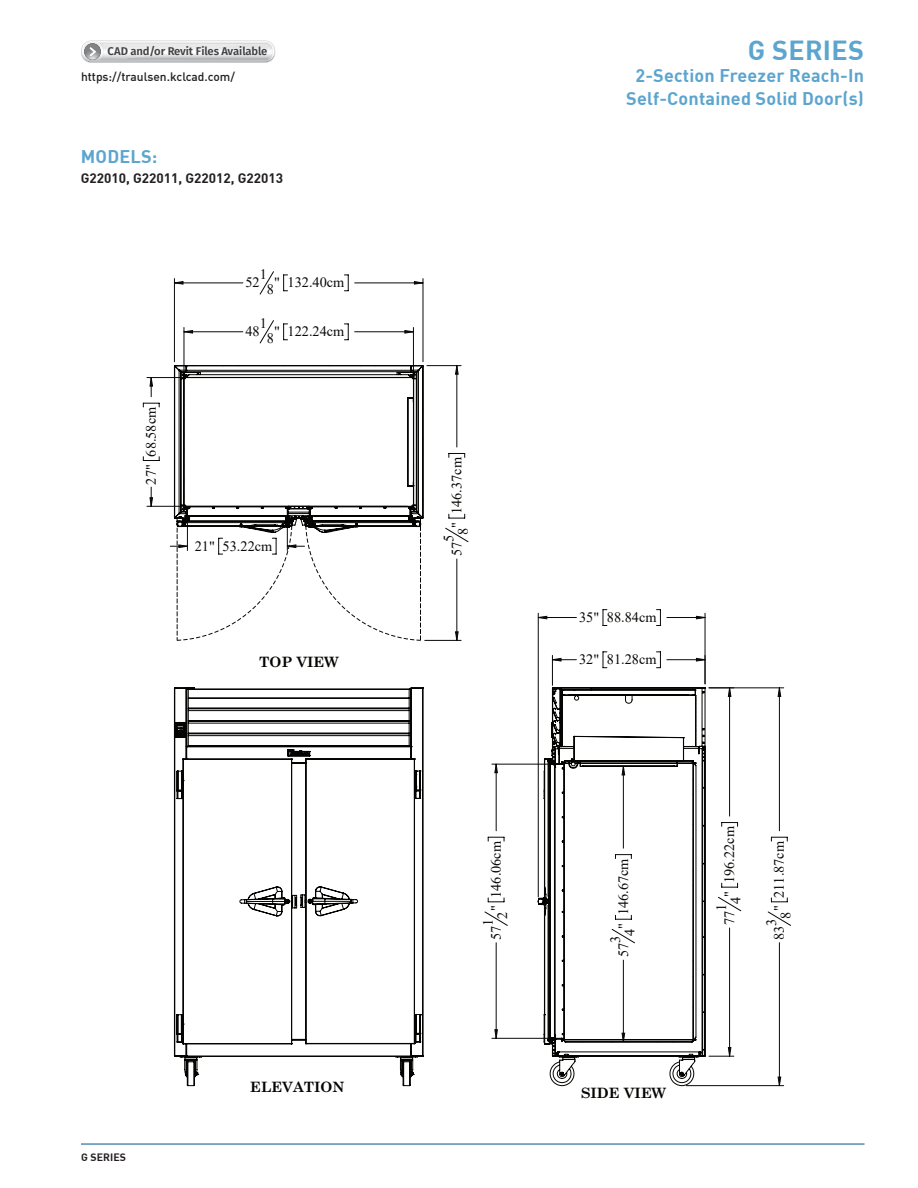
<style>
.page{position:relative;width:918px;height:1188px;background:#fff}
.page>*{position:absolute;margin:0;border:0;box-sizing:border-box;transform-origin:0 0}
.t1{font:700 27px "DIN";letter-spacing:.01em;color:#5ca5cf}
.t2{font:700 18px/22.5px "DIN";letter-spacing:.01em;color:#5ca5cf;text-align:center}
.t3{font:14.25px "Times New Roman";color:#0a0907}
.t4{font:700 14.25px "Century Schoolbook";color:#040503}
.t5{font:700 13.5px "DIN";color:#231f20}
.t6{font:500 12px "DIN";color:#231f20}
.t7{font:600 11.25px "Fira Sans";letter-spacing:-.01em;color:#414042}
.t8{font:700 10.5px "DIN";letter-spacing:.01em;color:#231f20}
</style>
<div class="page">
<hr style="left:81px;top:1144px;width:784px;height:1px;background:#015486">
<hr style="left:538px;top:613px;width:1px;height:284px;background:#0a0907">
<hr style="left:705px;top:613px;width:1px;height:71px;background:#0a0907">
<hr style="left:147px;top:506px;width:260px;height:1px;background:#0a0907">
<hr style="left:147px;top:377px;width:260px;height:1px;background:#0a0907">
<svg style="left:538px;top:609px;width:168px;height:17px"></svg>
<svg style="left:143px;top:377px;width:17px;height:130px"></svg>
<svg style="left:174px;top:687px;width:250px;height:400px"></svg>
<svg style="left:484px;top:652px;width:307px;height:434px"></svg>
<svg style="left:170px;top:271px;width:299px;height:370px"></svg>
<div style="left:446px;top:274px;width:355px;height:61px;background:#fff"></div>
<svg style="left:81px;top:41px;width:194px;height:22px"></svg>
<p class="t7" style="left:108px;top:43px;width:161px">CAD and/or Revit Files Available</p>
<p class="t6" style="left:81px;top:71px;width:156px">https://traulsen.kclcad.com/</p>
<p class="t2" style="left:81px;top:146px;width:78px">MODELS:</p>
<p class="t5" style="left:81px;top:171px;width:204px">G22010, G22011, G22012, G22013</p>
<p class="t3" style="left:260px;top:265px;width:9px">1</p>
<p class="t3" style="left:267px;top:273px;width:79px">8" 132.40cm</p>
<p class="t3" style="left:245px;top:273px;width:16px">52</p>
<p class="t3" style="left:141px;top:485px;width:79px;rotate:-90deg">27" 68.58cm</p>
<p class="t3" style="left:260px;top:314px;width:9px">1</p>
<p class="t3" style="left:267px;top:321px;width:79px">8" 122.24cm</p>
<p class="t3" style="left:245px;top:321px;width:16px">48</p>
<p class="t3" style="left:447px;top:535px;width:79px;rotate:-90deg">8" 146.37cm</p>
<p class="t3" style="left:439px;top:542px;width:9px;rotate:-90deg">5</p>
<p class="t3" style="left:195px;top:536px;width:79px">21" 53.22cm</p>
<p class="t3" style="left:447px;top:556px;width:16px;rotate:-90deg">57</p>
<p class="t4" style="left:259px;top:651px;width:81px">TOP VIEW</p>
<p class="t8" style="left:81px;top:1152px;width:47px">G SERIES</p>
<p class="t4" style="left:250px;top:1076px;width:96px">ELEVATION</p>
<p class="t3" style="left:486px;top:919px;width:79px;rotate:-90deg">2" 146.06cm</p>
<p class="t3" style="left:478px;top:926px;width:9px;rotate:-90deg">1</p>
<p class="t3" style="left:486px;top:940px;width:16px;rotate:-90deg">57</p>
<h1 class="t1" style="left:748px;top:37px;width:118px">G SERIES</h1>
<p class="t2" style="left:626px;top:65px;width:239px">2-Section Freezer Reach-In<br>Self-Contained Solid Door(s)</p>
<p class="t3" style="left:579px;top:607px;width:79px">35" 88.84cm</p>
<p class="t3" style="left:579px;top:649px;width:79px">32" 81.28cm</p>
<p class="t3" style="left:613px;top:936px;width:79px;rotate:-90deg">4" 146.67cm</p>
<p class="t3" style="left:605px;top:943px;width:9px;rotate:-90deg">3</p>
<p class="t3" style="left:613px;top:957px;width:16px;rotate:-90deg">57</p>
<p class="t3" style="left:719px;top:904px;width:79px;rotate:-90deg">4" 196.22cm</p>
<p class="t3" style="left:711px;top:911px;width:9px;rotate:-90deg">1</p>
<p class="t3" style="left:719px;top:925px;width:16px;rotate:-90deg">77</p>
<p class="t3" style="left:769px;top:919px;width:79px;rotate:-90deg">8" 211.87cm</p>
<p class="t3" style="left:761px;top:926px;width:9px;rotate:-90deg">3</p>
<p class="t3" style="left:769px;top:940px;width:16px;rotate:-90deg">83</p>
<p class="t4" style="left:581px;top:1082px;width:86px">SIDE VIEW</p>
</div>
